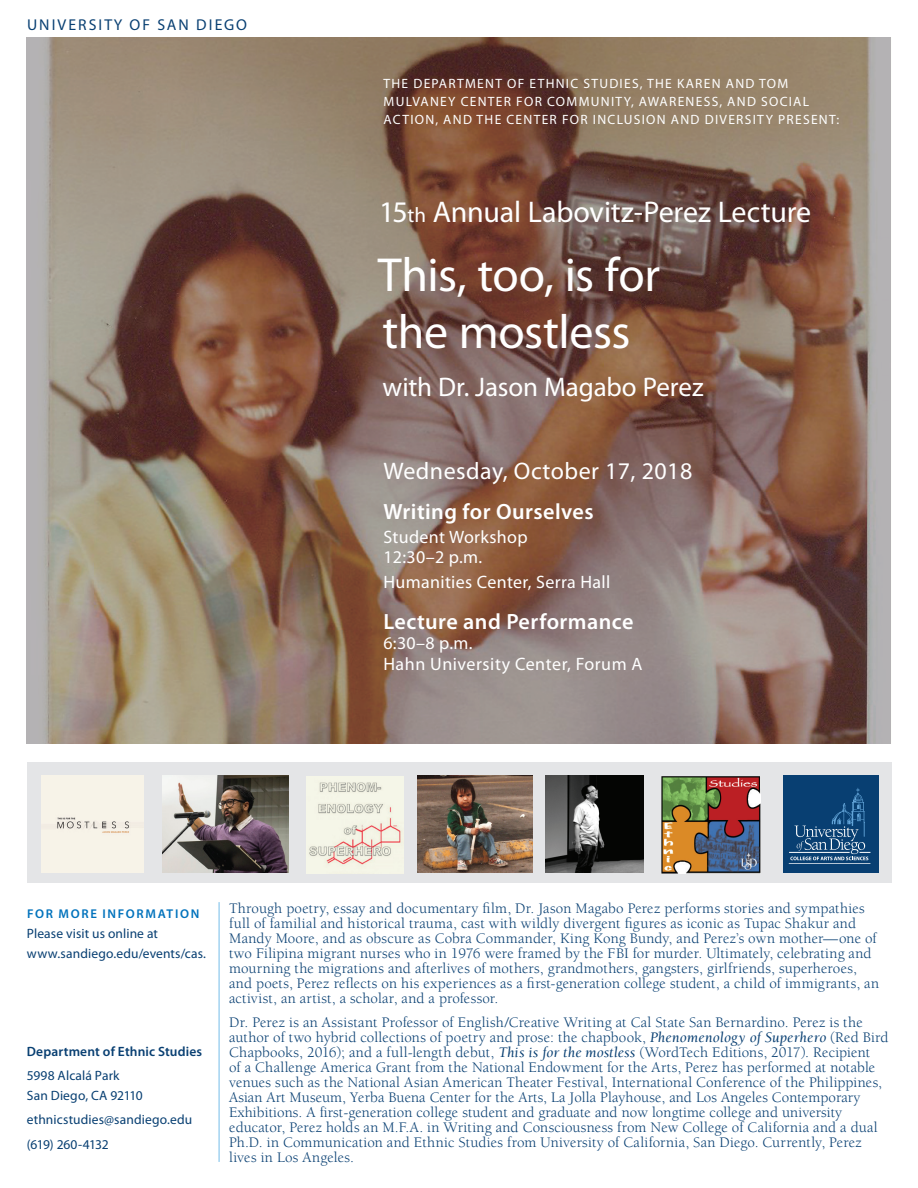
<style>
.page{position:relative;width:918px;height:1188px;background:#fff}
.page>*{position:absolute;margin:0;border:0;box-sizing:border-box;transform-origin:0 0}
.t1{font:48px/57px "Myriad Pro";letter-spacing:-.01em;color:#fff}
.t2{font:30px "Myriad Pro";letter-spacing:-.005em;color:#fff}
.t3{font:27px "Myriad Pro";letter-spacing:-.005em;color:#fff}
.t4{font:24px "Myriad Pro";letter-spacing:.02em;color:#fff}
.t5{font:600 22.05px "Myriad Pro";letter-spacing:.02em;color:#fff}
.t6{font:18px/20.7px "Myriad Pro";letter-spacing:.02em;color:#fff}
.t7{font:15.75px "Myriad Pro";letter-spacing:.13em;color:#083f72}
.t8{font:15px/15px "Berkeley Std";letter-spacing:.005em;color:#083f72}
.t9{font:13.5px/18px "Myriad Pro";letter-spacing:.095em;color:#fff}
.t10{font:13.5px/19.8px "Myriad Pro";letter-spacing:.01em;color:#083f72}
.t11{font:600 13.5px "Myriad Pro";letter-spacing:.01em;color:#083f72}
.t12{font:600 12.75px "Myriad Pro";letter-spacing:.13em;color:#0072bc}
.s1{font-size:21px}
.s2{font-style:italic}
</style>
<div class="page">
<img style="left:27px;top:38px;width:864px;height:706px">
<hr style="left:219px;top:902px;width:1px;height:260px;background:#73bde9">
<div style="left:27px;top:763px;width:864px;height:120px;background:#e4e5e7"></div>
<img style="left:661px;top:776px;width:100px;height:97px">
<img style="left:162px;top:776px;width:127px;height:97px">
<div style="left:42px;top:776px;width:102px;height:97px;background:#f7f3e8"></div>
<div style="left:783px;top:776px;width:95px;height:97px;background:#083f72"></div>
<hr style="left:789px;top:864px;width:81px;height:1px;background:#fff">
<hr style="left:789px;top:852px;width:61px;height:1px;background:#fff">
<svg style="left:790px;top:788px;width:80px;height:72px"></svg>
<img style="left:307px;top:776px;width:97px;height:97px">
<img style="left:417px;top:776px;width:115px;height:97px">
<img style="left:546px;top:776px;width:98px;height:97px">
<p class="t7" style="left:27px;top:15px;width:222px">UNIVERSITY OF SAN DIEGO</p>
<p class="t9" style="left:384px;top:74px;width:457px">THE DEPARTMENT OF ETHNIC STUDIES, THE KAREN AND TOM<br>MULVANEY CENTER FOR COMMUNITY, AWARENESS, AND SOCIAL<br>ACTION, AND THE CENTER FOR INCLUSION AND DIVERSITY PRESENT:</p>
<h2 class="t2" style="left:379px;top:193px;width:434px">15<span class="s1">th</span> Annual Labovitz-Perez Lecture</h2>
<h1 class="t1" style="left:378px;top:245px;width:284px">This, too, is for the mostless</h1>
<h3 class="t3" style="left:383px;top:370px;width:323px">with Dr. Jason Magabo Perez</h3>
<h3 class="t4" style="left:383px;top:456px;width:310px">Wednesday, October 17, 2018</h3>
<h3 class="t5" style="left:383px;top:497px;width:212px">Writing for Ourselves</h3>
<p class="t6" style="left:383px;top:526px;width:146px">Student Workshop<br>12:30–2 p.m.</p>
<p class="t6" style="left:383px;top:572px;width:229px">Humanities Center, Serra Hall</p>
<h3 class="t5" style="left:383px;top:607px;width:252px">Lecture and Performance</h3>
<p class="t6" style="left:383px;top:633px;width:261px">6:30–8 p.m.<br>Hahn University Center, Forum A</p>
<p class="t12" style="left:27px;top:906px;width:174px">FOR MORE INFORMATION</p>
<p class="t10" style="left:27px;top:923px;width:181px">Please visit us online at www.sandiego.edu/events/cas.</p>
<p class="t11" style="left:27px;top:1042px;width:177px">Department of Ethnic Studies</p>
<p class="t10" style="left:27px;top:1065px;width:117px">5998 Alcalá Park<br>San Diego, CA 92110</p>
<p class="t10" style="left:27px;top:1107px;width:167px;line-height:24.5px">ethnicstudies@sandiego.edu (619) 260-4132</p>
<p class="t8" style="left:229px;top:901px;width:651px">Through poetry, essay and documentary film, Dr. Jason Magabo Perez performs stories and sympathies full of familial and historical trauma, cast with wildly divergent figures as iconic as Tupac Shakur and Mandy Moore, and as obscure as Cobra Commander, King Kong Bundy, and Perez’s own mother—one of two Filipina migrant nurses who in 1976 were framed by the FBI for murder. Ultimately, celebrating and mourning the migrations and afterlives of mothers, grandmothers, gangsters, girlfriends, superheroes, and poets, Perez reflects on his experiences as a first-generation college student, a child of immigrants, an activist, an artist, a scholar, and a professor.</p>
<p class="t8" style="left:229px;top:1015px;width:661px">Dr. Perez is an Assistant Professor of English/Creative Writing at Cal State San Bernardino. Perez is the author of two hybrid collections of poetry and prose: the chapbook, <span class="s2">Phenomenology of Superhero</span> (Red Bird Chapbooks, 2016); and a full-length debut, <span class="s2">This is for the mostless</span> (WordTech Editions, 2017). Recipient<br>of a Challenge America Grant from the National Endowment for the Arts, Perez has performed at notable venues such as the National Asian American Theater Festival, International Conference of the Philippines, Asian Art Museum, Yerba Buena Center for the Arts, La Jolla Playhouse, and Los Angeles Contemporary Exhibitions. A first-generation college student and graduate and now longtime college and university educator, Perez holds an M.F.A. in Writing and Consciousness from New College of California and a dual Ph.D. in Communication and Ethnic Studies from University of California, San Diego. Currently, Perez lives in Los Angeles.</p>
</div>
